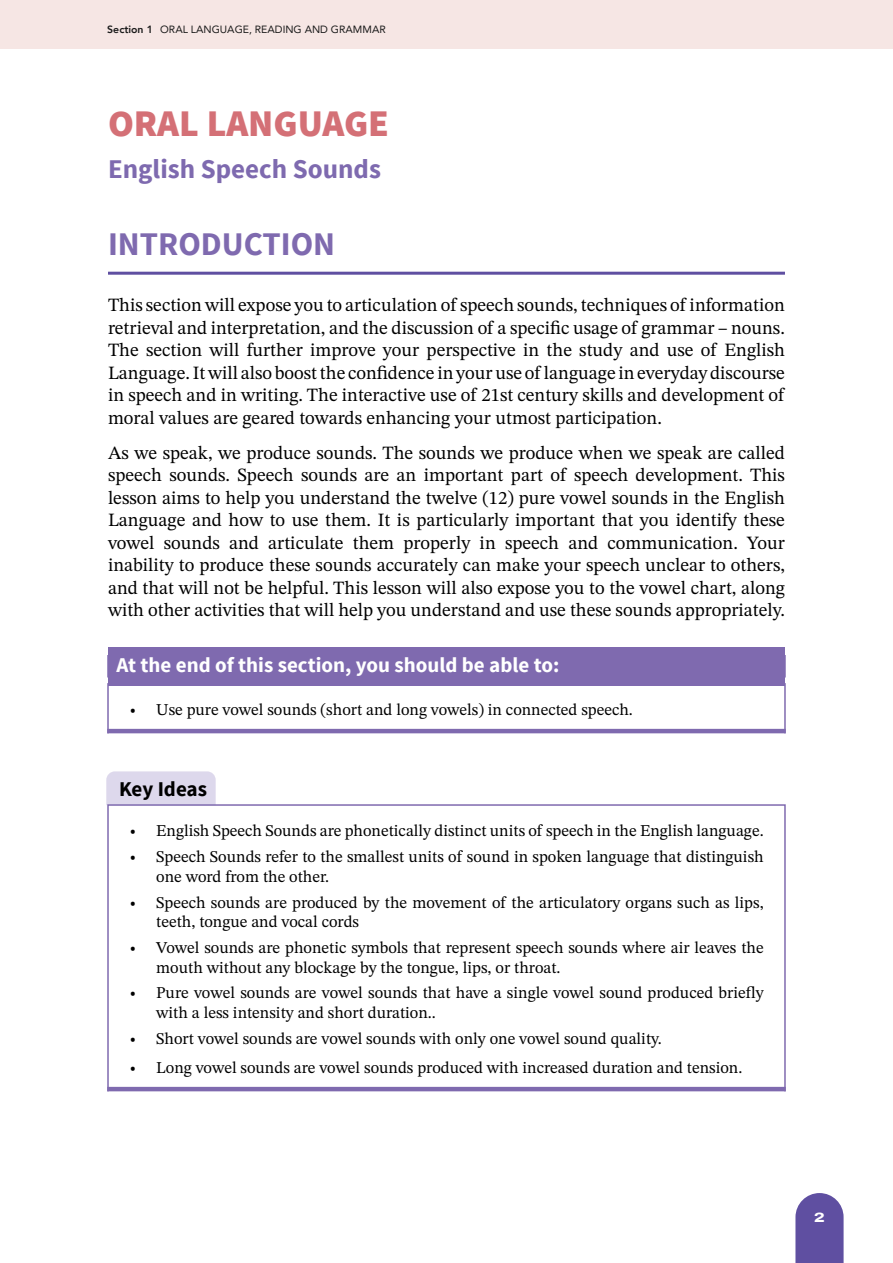
<style>
.page{position:relative;width:893px;height:1263px;background:#fff}
.page>*{position:absolute;margin:0;border:0;box-sizing:border-box;transform-origin:0 0}
.t1{font:900 37.5px "Source Sans Pro";color:#d47076}
.t2{font:700 33px "Source Sans Pro";color:#7f6aaf}
.t3{font:700 27px "Source Sans Pro";color:#7e6aaf}
.t4{font:700 21px "Source Sans Pro";color:#fff}
.t5{font:700 21px "Source Sans Pro";letter-spacing:-.005em;color:#000}
.t6{font:18.75px/22.5px "STIX Two Text";color:#000;text-align:justify}
.t7{font:16.5px/19.5px "STIX Two Text";color:#000}
.t8{font:800 13.5px "Archivo Expanded";color:#fff}
.t9{font:10.5px "Avenir";color:#1a1a1a}
.s1{font-weight:800}
.s2{font-weight:700}
</style>
<div class="page">
<div style="left:0;top:0;width:893px;height:49px;background:#f6e6e4"></div>
<svg style="left:795px;top:1193px;width:49px;height:70px;background:#6d5fa9"></svg>
<hr style="left:108px;top:272px;width:677px;height:3px;background:#5f4fa1">
<div style="left:108px;top:647px;width:677px;height:38px;background:#7f6aaf"></div>
<div style="left:107px;top:683px;width:679px;height:51px;border:2px solid #7f6aaf"></div>
<hr style="left:107px;top:729px;width:679px;height:4px;background:#7f6aaf">
<div style="left:106px;top:771px;width:110px;height:34px;background:#ddd8ec"></div>
<div style="left:107px;top:804px;width:679px;height:288px;border:2px solid #7f6aaf"></div>
<hr style="left:107px;top:1087px;width:679px;height:4px;background:#7f6aaf">
<p class="t9" style="left:107px;top:21px;width:280px"><span class="s1">Section 1</span> ORAL LANGUAGE, READING AND GRAMMAR</p>
<h1 class="t1" style="left:108px;top:99px;width:283px">ORAL LANGUAGE</h1>
<h3 class="t3" style="left:108px;top:151px;width:274px">English Speech Sounds</h3>
<h2 class="t2" style="left:108px;top:223px;width:229px">INTRODUCTION</h2>
<p class="t6" style="left:108px;top:294px;width:678px">This section will expose you to articulation of speech sounds, techniques of information retrieval and interpretation, and the discussion of a specific usage of grammar – nouns.<br>The section will further improve your perspective in the study and use of English Language. It will also boost the confidence in your use of language in everyday discourse in speech and in writing. The interactive use of 21st century skills and development of moral values are geared towards enhancing your utmost participation.</p>
<p class="t6" style="left:108px;top:441px;width:678px">As we speak, we produce sounds. The sounds we produce when we speak are called speech sounds. Speech sounds are an important part of speech development. This lesson aims to help you understand the twelve (12) pure vowel sounds in the English Language and how to use them. It is particularly important that you identify these vowel sounds and articulate them properly in speech and communication. Your inability to produce these sounds accurately can make your speech unclear to others, and that will not be helpful. This lesson will also expose you to the vowel chart, along with other activities that will help you understand and use these sounds appropriately.</p>
<p class="t4" style="left:117px;top:651px;width:444px">At the end of this section, you should be able to:</p>
<p class="t7" style="left:129px;top:700px;width:505px"><span class="s2">•</span> Use pure vowel sounds (short and long vowels) in connected speech.</p>
<p class="t5" style="left:119px;top:775px;width:90px">Key Ideas</p>
<p class="t7" style="left:129px;top:821px;width:636px"><span class="s2">•</span> English Speech Sounds are phonetically distinct units of speech in the English language.</p>
<p class="t7" style="left:156px;top:847px;width:609px;text-indent:-27px"><span class="s2">•</span> Speech Sounds refer to the smallest units of sound in spoken language that distinguish one word from the other.</p>
<p class="t7" style="left:156px;top:892px;width:609px;text-indent:-27px"><span class="s2">•</span> Speech sounds are produced by the movement of the articulatory organs such as lips, teeth, tongue and vocal cords</p>
<p class="t7" style="left:156px;top:938px;width:609px;text-indent:-27px"><span class="s2">•</span> Vowel sounds are phonetic symbols that represent speech sounds where air leaves the mouth without any blockage by the tongue, lips, or throat.</p>
<p class="t7" style="left:156px;top:983px;width:609px;text-indent:-27px"><span class="s2">•</span> Pure vowel sounds are vowel sounds that have a single vowel sound produced briefly with a less intensity and short duration..</p>
<p class="t7" style="left:129px;top:1028px;width:534px"><span class="s2">•</span> Short vowel sounds are vowel sounds with only one vowel sound quality.</p>
<p class="t7" style="left:129px;top:1057px;width:615px"><span class="s2">•</span> Long vowel sounds are vowel sounds produced with increased duration and tension.</p>
<p class="t8" style="left:814px;top:1207px;width:12px">2</p>
</div>
